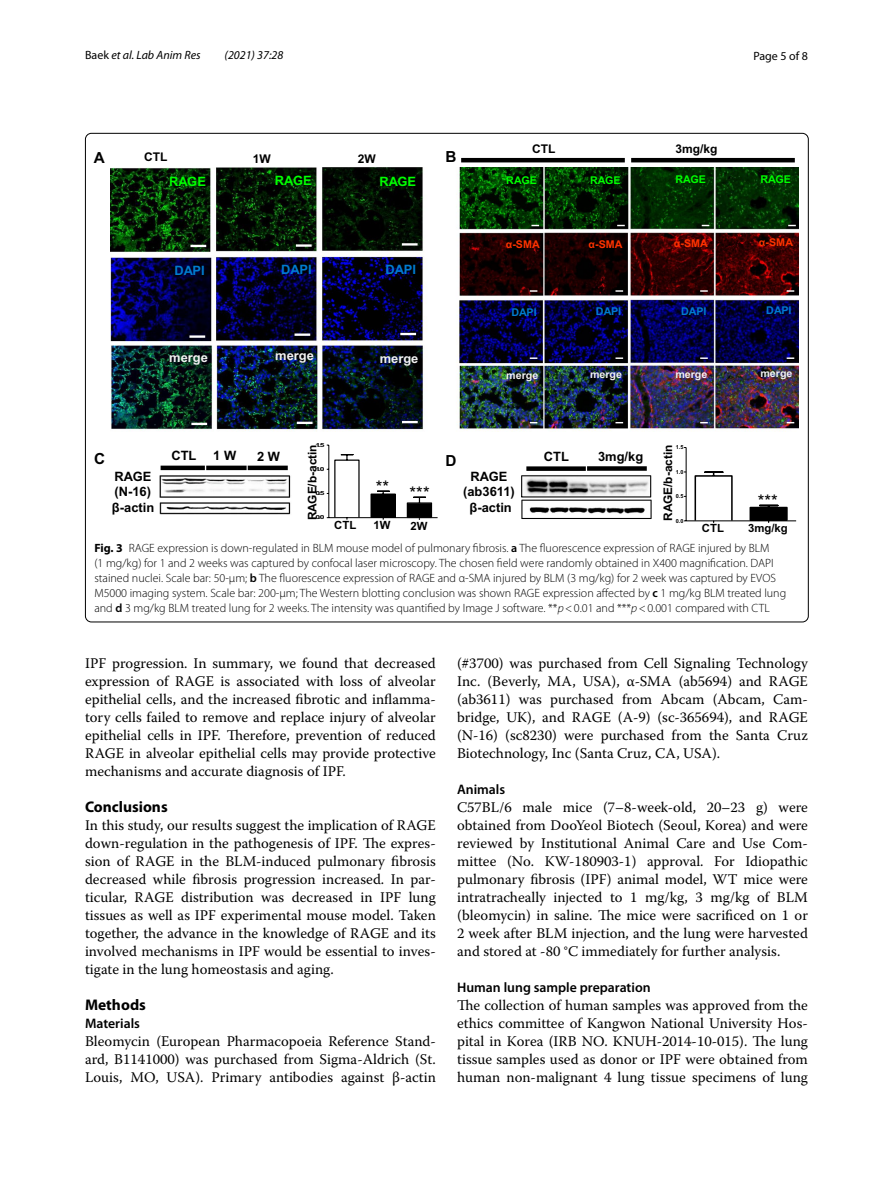
<style>
.page{position:relative;width:893px;height:1187px;background:#fff}
.page>*{position:absolute;margin:0;border:0;box-sizing:border-box;transform-origin:0 0}
.t1{font:17.1px "Arial";color:#000}
.t2{font:700 15.45px "Myriad Pro";color:#000}
.t3{font:15.3px "Arial Bold MT4";color:#000}
.t4{font:14.7px/18px "Warnock Pro";color:#000;text-align:justify}
.t5{font:600 13.8px "Myriad Pro";color:#000}
.t6{font:12.9px/15.5px "Arial Bold MT4";color:#000}
.t7{font:12.9px "Arial Bold MT4";color:#f2f2f2}
.t8{font:12.9px "Arial Bold MT4";color:#0f0}
.t9{font:12.9px "Arial Bold MT4";letter-spacing:-.005em;color:#007cd0}
.t10{font:300 12px/15px "Myriad Pro";color:#000}
.t11{font:italic 12px "Myriad Pro";color:#000}
.t12{font:12px "Arial Bold MT4";color:#000}
.t13{font:12px "Myriad Pro";color:#000}
.t14{font:11.85px "Arial Bold MT4";color:#000}
.t15{font:11.4px "Arial Bold MT4";color:#000}
.t16{font:10.65px "Arial Bold MT4";color:#f2f2f2}
.t17{font:10.65px "Arial Bold MT4";letter-spacing:.01em;color:#f30}
.t18{font:10.65px "Arial Bold MT4";color:#0f0}
.t19{font:10.65px "Arial Bold MT4";letter-spacing:-.005em;color:#007cd0}
.t20{font:5.55px "Arial Bold MT4";color:#000;scale:1.55 1}
.t21{font:5.55px "Arial Bold MT4";color:#000}
.s1{font-style:normal}
.s2{font-weight:700}
.s3{font-weight:600}
.s4{font-style:italic}
</style>
<div class="page">
<img style="left:111px;top:167px;width:687px;height:353px">
<svg style="left:521px;top:475px;width:131px;height:44px"></svg>
<hr style="left:329px;top:517px;width:109px;height:1px;background:#000">
<hr style="left:328px;top:445px;width:1px;height:72px;background:#000">
<svg style="left:327px;top:453px;width:106px;height:66px"></svg>
<svg style="left:190px;top:245px;width:16px;height:2px"></svg>
<hr style="left:296px;top:244px;width:16px;height:3px;background:#fff">
<svg style="left:402px;top:243px;width:16px;height:2px"></svg>
<hr style="left:189px;top:335px;width:16px;height:3px;background:#fff">
<hr style="left:294px;top:333px;width:16px;height:3px;background:#fff">
<svg style="left:400px;top:333px;width:16px;height:2px"></svg>
<hr style="left:191px;top:422px;width:16px;height:3px;background:#fff">
<hr style="left:297px;top:421px;width:16px;height:3px;background:#fff">
<svg style="left:402px;top:421px;width:16px;height:2px"></svg>
<div style="left:161px;top:465px;width:44px;height:5px;background:#000"></div>
<div style="left:206px;top:465px;width:41px;height:5px;background:#000"></div>
<div style="left:248px;top:465px;width:40px;height:5px;background:#000"></div>
<div style="left:526px;top:466px;width:60px;height:5px;background:#000"></div>
<svg style="left:587px;top:466px;width:60px;height:4px"></svg>
<div style="left:371px;top:494px;width:24px;height:23px;background:#000"></div>
<hr style="left:461px;top:158px;width:164px;height:4px;background:#000">
<hr style="left:631px;top:158px;width:164px;height:4px;background:#000">
<svg style="left:530px;top:290px;width:7px;height:2px"></svg>
<svg style="left:615px;top:290px;width:8px;height:2px"></svg>
<svg style="left:700px;top:290px;width:8px;height:2px"></svg>
<svg style="left:787px;top:290px;width:7px;height:2px"></svg>
<svg style="left:530px;top:357px;width:7px;height:2px"></svg>
<svg style="left:615px;top:357px;width:8px;height:2px"></svg>
<svg style="left:700px;top:357px;width:8px;height:2px"></svg>
<svg style="left:787px;top:357px;width:7px;height:2px"></svg>
<hr style="left:686px;top:520px;width:110px;height:1px;background:#000">
<svg style="left:694px;top:470px;width:39px;height:53px"></svg>
<svg style="left:749px;top:504px;width:39px;height:19px"></svg>
<hr style="left:686px;top:447px;width:1px;height:74px;background:#000">
<p class="t11" style="left:85px;top:48px;width:117px"><span class="s1">Baek</span> et al. Lab Anim Res</p>
<p class="t11" style="left:225px;top:48px;width:60px">(2021) 37:28</p>
<p class="t13" style="left:753px;top:48px;width:56px">Page 5 of 8</p>
<p class="t3" style="left:94px;top:148px;width:13px">A</p>
<p class="t12" style="left:144px;top:149px;width:25px">CTL</p>
<p class="t12" style="left:253px;top:150px;width:19px">1W</p>
<p class="t12" style="left:358px;top:151px;width:19px">2W</p>
<p class="t8" style="left:169px;top:173px;width:38px">RAGE</p>
<p class="t8" style="left:275px;top:172px;width:38px">RAGE</p>
<p class="t8" style="left:379px;top:173px;width:38px">RAGE</p>
<p class="t3" style="left:445px;top:147px;width:13px">B</p>
<p class="t9" style="left:174px;top:262px;width:32px">DAPI</p>
<p class="t9" style="left:281px;top:260px;width:32px">DAPI</p>
<p class="t9" style="left:386px;top:261px;width:32px">DAPI</p>
<p class="t7" style="left:169px;top:348px;width:40px">merge</p>
<p class="t7" style="left:275px;top:347px;width:40px">merge</p>
<p class="t7" style="left:380px;top:349px;width:40px">merge</p>
<p class="t12" style="left:532px;top:141px;width:25px">CTL</p>
<p class="t18" style="left:506px;top:173px;width:32px">RAGE</p>
<p class="t18" style="left:590px;top:173px;width:32px">RAGE</p>
<p class="t17" style="left:506px;top:237px;width:36px">α-SMA</p>
<p class="t17" style="left:589px;top:237px;width:36px">α-SMA</p>
<p class="t19" style="left:511px;top:305px;width:27px">DAPI</p>
<p class="t19" style="left:596px;top:304px;width:27px">DAPI</p>
<p class="t16" style="left:506px;top:368px;width:34px">merge</p>
<p class="t16" style="left:590px;top:367px;width:34px">merge</p>
<p class="t12" style="left:675px;top:140px;width:44px">3mg/kg</p>
<p class="t18" style="left:675px;top:172px;width:32px">RAGE</p>
<p class="t18" style="left:760px;top:172px;width:32px">RAGE</p>
<p class="t17" style="left:674px;top:236px;width:36px">α-SMA</p>
<p class="t17" style="left:759px;top:235px;width:36px">α-SMA</p>
<p class="t19" style="left:681px;top:304px;width:27px">DAPI</p>
<p class="t19" style="left:766px;top:303px;width:27px">DAPI</p>
<p class="t16" style="left:675px;top:367px;width:34px">merge</p>
<p class="t16" style="left:760px;top:366px;width:34px">merge</p>
<p class="t3" style="left:94px;top:449px;width:13px">C</p>
<p class="t6" style="left:112px;top:469px;width:44px">RAGE (N-16) β-actin</p>
<p class="t6" style="left:171px;top:448px;width:27px">CTL</p>
<p class="t6" style="left:213px;top:448px;width:24px">1 W</p>
<p class="t6" style="left:257px;top:448px;width:24px">2 W</p>
<p class="t20" style="left:315px;top:441px;width:7px">1.5</p>
<p class="t14" style="left:304px;top:520px;width:78px;rotate:-90deg">RAGE/b-actin</p>
<p class="t6" style="left:544px;top:449px;width:27px">CTL</p>
<p class="t6" style="left:598px;top:449px;width:47px">3mg/kg</p>
<p class="t21" style="left:676px;top:443px;width:9px">1.5</p>
<p class="t14" style="left:660px;top:521px;width:78px;rotate:-90deg">RAGE/b-actin</p>
<p class="t3" style="left:445px;top:450px;width:13px">D</p>
<p class="t20" style="left:315px;top:465px;width:7px">1.0</p>
<p class="t21" style="left:676px;top:468px;width:9px">1.0</p>
<p class="t6" style="left:463px;top:468px;width:53px;text-align:center">RAGE (ab3611) β-actin</p>
<p class="t1" style="left:376px;top:481px;width:55px">** ***</p>
<p class="t20" style="left:315px;top:489px;width:7px">0.5</p>
<p class="t21" style="left:676px;top:492px;width:9px">0.5</p>
<p class="t1" style="left:758px;top:489px;width:22px">***</p>
<p class="t20" style="left:315px;top:514px;width:7px">0.0</p>
<p class="t21" style="left:676px;top:517px;width:9px">0.0</p>
<p class="t15" style="left:334px;top:517px;width:24px">CTL</p>
<p class="t15" style="left:373px;top:517px;width:19px">1W</p>
<p class="t15" style="left:410px;top:518px;width:19px">2W</p>
<p class="t15" style="left:702px;top:520px;width:24px">CTL</p>
<p class="t15" style="left:748px;top:520px;width:41px">3mg/kg</p>
<p class="t10" style="left:94px;top:540px;width:693px"><span class="s2">Fig. 3</span> RAGE expression is down-regulated in BLM mouse model of pulmonary fibrosis. <span class="s3">a</span> The fluorescence expression of RAGE injured by BLM<br>(1 mg/kg) for 1 and 2 weeks was captured by confocal laser microscopy. The chosen field were randomly obtained in X400 magnification. DAPI stained nuclei. Scale bar: 50-μm; <span class="s3">b</span> The fluorescence expression of RAGE and α-SMA injured by BLM (3 mg/kg) for 2 week was captured by EVOS M5000 imaging system. Scale bar: 200-μm; The Western blotting conclusion was shown RAGE expression affected by <span class="s3">c</span> 1 mg/kg BLM treated lung and <span class="s3">d</span> 3 mg/kg BLM treated lung for 2 weeks. The intensity was quantified by Image J software. **<span class="s4">p</span>&lt;0.01 and ***<span class="s4">p</span>&lt;0.001 compared with CTL</p>
<p class="t4" style="left:85px;top:654px;width:352px">IPF progression. In summary, we found that decreased expression of RAGE is associated with loss of alveolar epithelial cells, and the increased fibrotic and inflamma&shy;tory cells failed to remove and replace injury of alveolar epithelial cells in IPF. Therefore, prevention of reduced RAGE in alveolar epithelial cells may provide protective mechanisms and accurate diagnosis of IPF.</p>
<p class="t2" style="left:85px;top:797px;width:84px">Conclusions</p>
<p class="t4" style="left:85px;top:816px;width:352px">In this study, our results suggest the implication of RAGE down-regulation in the pathogenesis of IPF. The expres&shy;sion of RAGE in the BLM-induced pulmonary fibrosis decreased while fibrosis progression increased. In par&shy;ticular, RAGE distribution was decreased in IPF lung tissues as well as IPF experimental mouse model. Taken together, the advance in the knowledge of RAGE and its involved mechanisms in IPF would be essential to inves&shy;tigate in the lung homeostasis and aging.</p>
<p class="t2" style="left:85px;top:995px;width:62px">Methods</p>
<p class="t5" style="left:85px;top:1014px;width:57px">Materials</p>
<p class="t4" style="left:85px;top:1032px;width:352px">Bleomycin (European Pharmacopoeia Reference Stand&shy;ard, B1141000) was purchased from Sigma-Aldrich (St.<br>Louis, MO, USA). Primary antibodies against β-actin</p>
<p class="t4" style="left:457px;top:654px;width:352px">(#3700) was purchased from Cell Signaling Technology Inc. (Beverly, MA, USA), α-SMA (ab5694) and RAGE (ab3611) was purchased from Abcam (Abcam, Cam&shy;bridge, UK), and RAGE (A-9) (sc-365694), and RAGE (N-16) (sc8230) were purchased from the Santa Cruz Biotechnology, Inc (Santa Cruz, CA, USA).</p>
<p class="t5" style="left:457px;top:780px;width:50px">Animals</p>
<p class="t4" style="left:457px;top:798px;width:352px">C57BL/6 male mice (7–8-week-old, 20–23 g) were obtained from DooYeol Biotech (Seoul, Korea) and were reviewed by Institutional Animal Care and Use Com&shy;mittee (No. KW-180903-1) approval. For Idiopathic pulmonary fibrosis (IPF) animal model, WT mice were intratracheally injected to 1 mg/kg, 3 mg/kg of BLM (bleomycin) in saline. The mice were sacrificed on 1 or 2 week after BLM injection, and the lung were harvested and stored at -80 °C immediately for further analysis.</p>
<p class="t5" style="left:457px;top:978px;width:195px">Human lung sample preparation</p>
<p class="t4" style="left:457px;top:996px;width:352px">The collection of human samples was approved from the ethics committee of Kangwon National University Hos&shy;pital in Korea (IRB NO. KNUH-2014-10-015). The lung tissue samples used as donor or IPF were obtained from human non-malignant 4 lung tissue specimens of lung</p>
</div>
